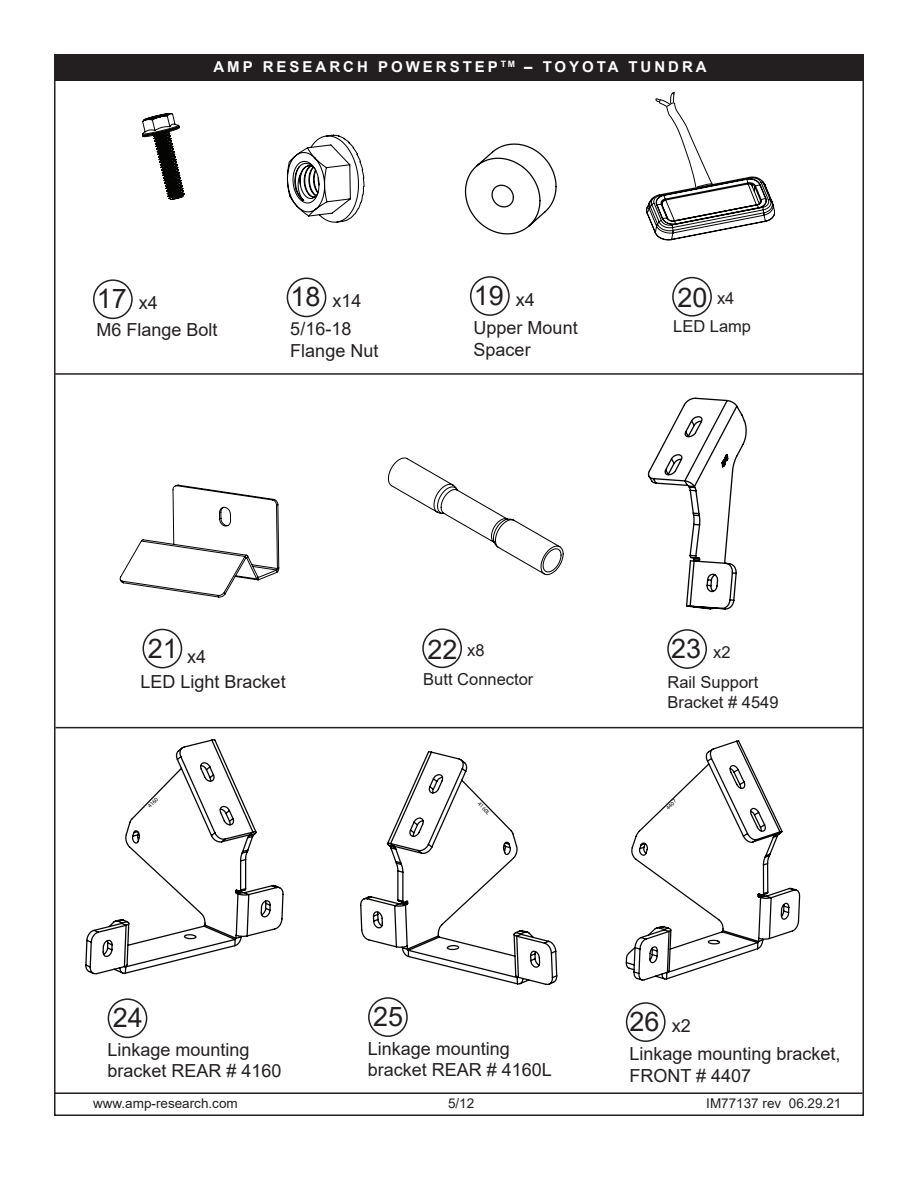
<style>
.page{position:relative;width:918px;height:1188px;background:#fff}
.page>*{position:absolute;margin:0;border:0;box-sizing:border-box;transform-origin:0 0}
.t1{font:27px "Arial";color:#231f20}
.t2{font:18px/21.6px "Arial";color:#231f20}
.t3{font:16.5px/19.8px "Arial";color:#231f20}
.t4{font:700 15px "Arial";letter-spacing:.2em;color:#fff}
.t5{font:13.5px "Arial";color:#231f20}
.t6{font:5.85px "Myriad Pro";color:#040503}
.s1{font-size:18px}
.s2{font-size:27px}
.s3{font-size:16.5px}
</style>
<div class="page">
<div style="left:54px;top:55px;width:809px;height:26px;background:#231f20"></div>
<div style="left:626px;top:1002px;width:40px;height:40px;border:2px solid #231f20;border-radius:50%"></div>
<div style="left:667px;top:629px;width:40px;height:40px;border:2px solid #231f20;border-radius:50%"></div>
<div style="left:108px;top:998px;width:39px;height:40px;border:2px solid #231f20;border-radius:50%"></div>
<div style="left:672px;top:277px;width:40px;height:40px;border:2px solid #231f20;border-radius:50%"></div>
<div style="left:422px;top:628px;width:40px;height:40px;border:2px solid #231f20;border-radius:50%"></div>
<svg style="left:646px;top:91px;width:129px;height:149px"></svg>
<svg style="left:388px;top:457px;width:176px;height:118px"></svg>
<div style="left:142px;top:629px;width:40px;height:39px;border:2px solid #231f20;border-radius:50%"></div>
<svg style="left:85px;top:739px;width:199px;height:236px"></svg>
<svg style="left:625px;top:740px;width:176px;height:241px"></svg>
<svg style="left:647px;top:397px;width:100px;height:213px"></svg>
<div style="left:93px;top:279px;width:40px;height:40px;border:2px solid #231f20;border-radius:50%"></div>
<div style="left:470px;top:276px;width:40px;height:40px;border:2px solid #231f20;border-radius:50%"></div>
<svg style="left:464px;top:143px;width:93px;height:92px"></svg>
<svg style="left:142px;top:113px;width:42px;height:87px"></svg>
<svg style="left:287px;top:135px;width:78px;height:88px"></svg>
<div style="left:287px;top:278px;width:39px;height:39px;border:2px solid #231f20;border-radius:50%"></div>
<svg style="left:119px;top:484px;width:161px;height:114px"></svg>
<svg style="left:360px;top:751px;width:198px;height:234px"></svg>
<div style="left:368px;top:997px;width:40px;height:40px;border:2px solid #231f20;border-radius:50%"></div>
<hr style="left:55px;top:373px;width:809px;height:2px;background:#231f20">
<hr style="left:54px;top:1092px;width:808px;height:2px;background:#231f20">
<hr style="left:56px;top:727px;width:808px;height:1px;background:#231f20">
<p class="t4" style="left:213px;top:56px;width:495px">AMP RESEARCH POWERSTEP <sup>TM</sup> – TOYOTA TUNDRA</p>
<h1 class="t1" style="left:474px;top:277px;width:63px">19 <span class="s1">x4</span></h1>
<p class="t2" style="left:290px;top:290px;width:73px"><span class="s2">18</span> x14</p>
<h1 class="t1" style="left:97px;top:280px;width:63px">17 <span class="s1">x4</span></h1>
<p class="t2" style="left:96px;top:319px;width:123px">M6 Flange Bolt</p>
<p class="t2" style="left:474px;top:317px;width:106px">Upper Mount<br>Spacer</p>
<p class="t2" style="left:290px;top:318px;width:90px">5/16-18<br>Flange Nut</p>
<h1 class="t1" style="left:677px;top:279px;width:32px">20</h1>
<p class="t3" style="left:673px;top:316px;width:79px">LED Lamp</p>
<p class="t3" style="left:717px;top:288px;width:19px">x4</p>
<h1 class="t1" style="left:148px;top:630px;width:32px">21</h1>
<p class="t3" style="left:467px;top:640px;width:19px">x8</p>
<p class="t2" style="left:141px;top:671px;width:147px">LED Light Bracket</p>
<h1 class="t1" style="left:428px;top:631px;width:32px">22</h1>
<p class="t3" style="left:423px;top:669px;width:112px">Butt Connector</p>
<p class="t2" style="left:187px;top:646px;width:21px">x4</p>
<h1 class="t1" style="left:671px;top:630px;width:61px">23 <span class="s3">x2</span></h1>
<p class="t3" style="left:668px;top:672px;width:112px">Rail Support<br>Bracket # 4549</p>
<p class="t6" style="left:146px;top:804px;width:14px;rotate:-46deg">4160</p>
<p class="t6" style="left:665px;top:806px;width:13px;rotate:-46deg">4407</p>
<p class="t6" style="left:482px;top:800px;width:16px;rotate:46deg">4160L</p>
<h1 class="t1" style="left:113px;top:999px;width:32px">24</h1>
<p class="t2" style="left:107px;top:1039px;width:176px">Linkage mounting bracket REAR # 4160</p>
<h1 class="t1" style="left:373px;top:998px;width:32px">25</h1>
<p class="t2" style="left:368px;top:1037px;width:186px">Linkage mounting bracket REAR # 4160L</p>
<h1 class="t1" style="left:630px;top:1003px;width:63px">26 <span class="s1">x2</span></h1>
<p class="t2" style="left:630px;top:1043px;width:213px">Linkage mounting bracket,<br>FRONT # 4407</p>
<p class="t5" style="left:93px;top:1094px;width:146px">www.amp-research.com</p>
<p class="t5" style="left:448px;top:1094px;width:28px">5/12</p>
<p class="t5" style="left:706px;top:1094px;width:137px">IM77137 rev 06.29.21</p>
</div>
